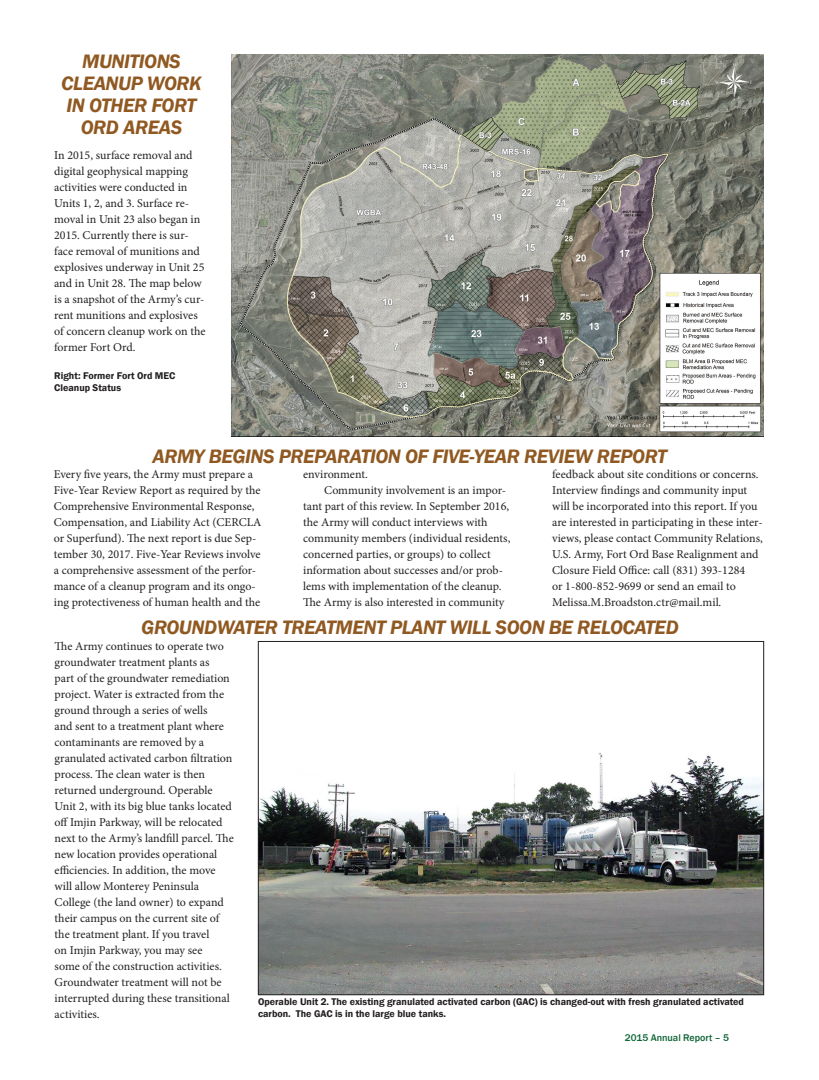
<style>
.page{position:relative;width:819px;height:1080px;background:#fff}
.page>*{position:absolute;margin:0;border:0;box-sizing:border-box;transform-origin:0 0}
.Head_20{font:italic 600 20px/22px "Franklin Gothic";letter-spacing:-.02em;color:#905921;text-align:center}
.Body_text_no_indent{font:12px/16px "Minion Pro";color:#231f20}
.Body_text{font:12px/16px "Minion Pro";color:#231f20}
.t1{font:600 10px/12px "Franklin Gothic";color:#231f20}
.t2{font:500 10px "Franklin Gothic";color:#0f6536}
</style>
<div class="page">
<img style="left:260px;top:753px;width:502px;height:240px">
<img style="left:231px;top:54px;width:533px;height:383px">
<p class="Head_20" style="left:61px;top:50px;width:142px">MUNITIONS<br>CLEANUP WORK<br>IN OTHER FORT<br>ORD AREAS</p>
<p class="Body_text_no_indent" style="left:54px;top:147px;width:153px">In 2015, surface removal and digital geophysical mapping activities were conducted in<br>Units 1, 2, and 3. Surface re&shy;moval in Unit 23 also began in<br>2015. Currently there is sur&shy;face removal of munitions and explosives underway in Unit 25 and in Unit 28. The map below is a snapshot of the Army’s cur&shy;rent munitions and explosives of concern cleanup work on the former Fort Ord.</p>
<p class="t1" style="left:54px;top:370px;width:123px">Right: Former Fort Ord MEC<br>Cleanup Status</p>
<p class="Head_20" style="left:152px;top:446px;width:516px">ARMY BEGINS PREPARATION OF FIVE-YEAR REVIEW REPORT</p>
<p class="Body_text_no_indent" style="left:303px;top:466px;width:66px">environment.</p>
<p class="Body_text" style="left:303px;top:482px;width:209px;text-indent:21px">Community involvement is an impor&shy;tant part of this review. In September 2016, the Army will conduct interviews with community members (individual residents, concerned parties, or groups) to collect information about successes and/or prob&shy;lems with implementation of the cleanup.<br>The Army is also interested in community</p>
<p class="Body_text_no_indent" style="left:55px;top:638px;width:181px">The Army continues to operate two groundwater treatment plants as<br>part of the groundwater remediation project. Water is extracted from the ground through a series of wells<br>and sent to a treatment plant where contaminants are removed by a granulated activated carbon filtration process. The clean water is then returned underground. Operable Unit 2, with its big blue tanks located off Imjin Parkway, will be relocated next to the Army’s landfill parcel. The new location provides operational efficiencies. In addition, the move will allow Monterey Peninsula College (the land owner) to expand their campus on the current site of the treatment plant. If you travel<br>on Imjin Parkway, you may see<br>some of the construction activities.<br>Groundwater treatment will not be interrupted during these transitional activities.</p>
<p class="Body_text_no_indent" style="left:54px;top:466px;width:209px">Every five years, the Army must prepare a Five-Year Review Report as required by the Comprehensive Environmental Response, Compensation, and Liability Act (CERCLA or Superfund). The next report is due Sep&shy;tember 30, 2017. Five-Year Reviews involve a comprehensive assessment of the perfor&shy;mance of a cleanup program and its ongo&shy;ing protectiveness of human health and the</p>
<p class="Body_text" style="left:552px;top:466px;width:212px">feedback about site conditions or concerns.<br>Interview findings and community input will be incorporated into this report. If you are interested in participating in these inter&shy;views, please contact Community Relations, U.S. Army, Fort Ord Base Realignment and Closure Field Office: call (831) 393-1284<br>or 1-800-852-9699 or send an email to Melissa.M.Broadston.ctr@mail.mil.</p>
<p class="Head_20" style="left:141px;top:616px;width:539px">GROUNDWATER TREATMENT PLANT WILL SOON BE RELOCATED</p>
<p class="t1" style="left:258px;top:996px;width:487px">Operable Unit 2. The existing granulated activated carbon (GAC) is changed-out with fresh granulated activated carbon. The GAC is in the large blue tanks.</p>
<p class="t2" style="left:625px;top:1031px;width:105px">2015 Annual Report – 5</p>
</div>
